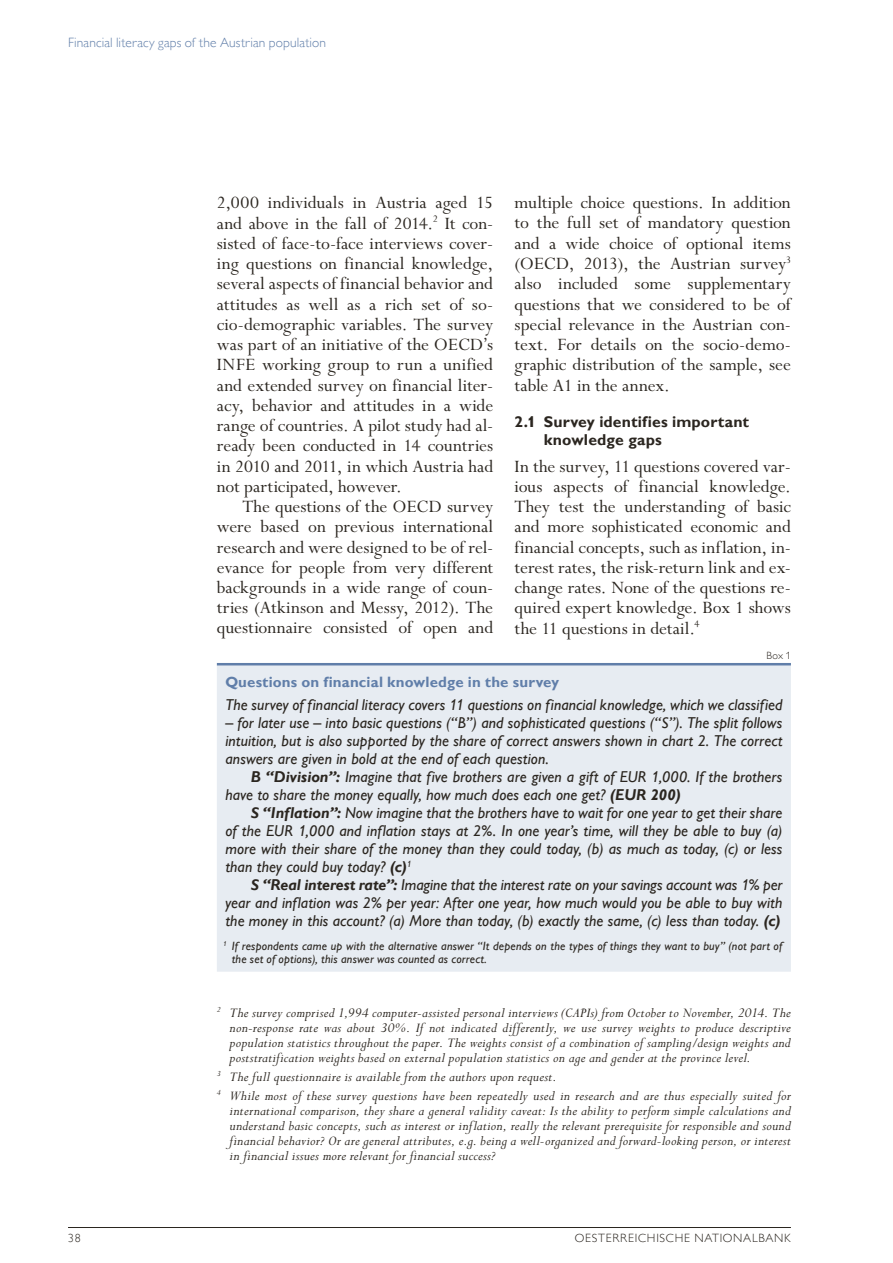
<style>
.page{position:relative;width:893px;height:1263px;background:#fff}
.page>*{position:absolute;margin:0;border:0;box-sizing:border-box;transform-origin:0 0}
.t1{font:19.5px/20.2px "Perpetua Std";color:#2b2620;text-align:justify}
.t2{font:italic 500 15.75px/18px "Gill Sans MT Pro";letter-spacing:.005em;color:#2b2620;text-align:justify}
.t3{font:700 15.75px/18.8px "Gill Sans MT Pro";letter-spacing:.005em;color:#2b2620}
.t4{font:italic 15px/15px "Perpetua Std";letter-spacing:.015em;color:#2b2620;text-align:justify}
.t5{font:700 15px "Gill Sans MT Pro";letter-spacing:.01em;color:#607ea9}
.t6{font:300 13.5px "Gill Sans MT Pro";letter-spacing:.01em;color:#607ea9}
.t7{font:italic 500 12px/12.8px "Gill Sans MT Pro";letter-spacing:.015em;color:#2b2620}
.t8{font:300 12px "Gill Sans MT Pro";letter-spacing:.06em;color:#2b2620}
.t9{font:300 10.5px "Gill Sans MT Pro";color:#2b2620}
.s1{font-weight:700}
</style>
<div class="page">
<hr style="left:68px;top:1227px;width:723px;height:1px;background:#2b2620">
<div style="left:217px;top:665px;width:574px;height:307px;background:#e7ecf2"></div>
<hr style="left:217px;top:663px;width:574px;height:2px;background:#607ea9">
<p class="t6" style="left:68px;top:35px;width:260px">Financial literacy gaps of the Austrian population</p>
<p class="t1" style="left:217px;top:193px;width:278px">2,000 individuals in Austria aged 15 and above in the fall of 2014.<sup>2</sup> It con&shy;sisted of face-to-face interviews cover&shy;ing questions on financial knowledge, several aspects of financial behavior and attitudes as well as a rich set of so&shy;cio-demographic variables. The survey was part of an initiative of the OECD’s INFE working group to run a unified and extended survey on financial liter&shy;acy, behavior and attitudes in a wide range of countries. A pilot study had al&shy;ready been conducted in 14 countries in 2010 and 2011, in which Austria had not participated, however.</p>
<p class="t1" style="left:217px;top:497px;width:278px;text-indent:26px">The questions of the OECD survey were based on previous international research and were designed to be of rel&shy;evance for people from very different backgrounds in a wide range of coun&shy;tries (Atkinson and Messy, 2012). The questionnaire consisted of open and</p>
<p class="t1" style="left:514px;top:193px;width:278px">multiple choice questions. In addition to the full set of mandatory question and a wide choice of optional items (OECD, 2013), the Austrian survey<sup>3 </sup>also included some supplementary questions that we considered to be of special relevance in the Austrian con&shy;text. For details on the socio-demo&shy;graphic distribution of the sample, see table A1 in the annex.</p>
<p class="t3" style="left:544px;top:412px;width:207px;text-indent:-29px">2.1 Survey identifies important knowledge gaps</p>
<p class="t1" style="left:514px;top:457px;width:278px">In the survey, 11 questions covered var&shy;ious aspects of financial knowledge.<br>They test the understanding of basic and more sophisticated economic and financial concepts, such as inflation, in&shy;terest rates, the risk-return link and ex&shy;change rates. None of the questions re&shy;quired expert knowledge. Box 1 shows the 11 questions in detail.<sup>4</sup></p>
<p class="t9" style="left:766px;top:649px;width:26px">Box 1</p>
<p class="t5" style="left:225px;top:672px;width:335px">Questions on financial knowledge in the survey</p>
<p class="t2" style="left:225px;top:696px;width:559px">The survey of financial literacy covers 11 questions on financial knowledge, which we classified</p>
<p class="t2" style="left:225px;top:714px;width:559px">– for later use – into basic questions (“B”) and sophisticated questions (“S”). The split follows intuition, but is also supported by the share of correct answers shown in chart 2. The correct answers are given in bold at the end of each question.</p>
<p class="t2" style="left:225px;top:768px;width:559px;text-indent:26px"><span class="s1">B “Division”:</span> Imagine that five brothers are given a gift of EUR 1,000. If the brothers have to share the money equally, how much does each one get? <span class="s1">(EUR 200)</span></p>
<p class="t2" style="left:225px;top:804px;width:559px;text-indent:26px"><span class="s1">S “Inflation”:</span> Now imagine that the brothers have to wait for one year to get their share of the EUR 1,000 and inflation stays at 2%. In one year’s time, will they be able to buy (a) more with their share of the money than they could today, (b) as much as today, (c) or less than they could buy today? <span class="s1">(c)</span><sup>1</sup></p>
<p class="t2" style="left:225px;top:876px;width:559px;text-indent:26px"><span class="s1">S “Real interest rate”:</span> Imagine that the interest rate on your savings account was 1% per year and inflation was 2% per year: After one year, how much would you be able to buy with the money in this account? (a) More than today, (b) exactly the same, (c) less than today. <span class="s1">(c)</span></p>
<p class="t7" style="left:232px;top:940px;width:552px;text-indent:-9px"><sup>1</sup> If respondents came up with the alternative answer “It depends on the types of things they want to buy” (not part of the set of options), this answer was counted as correct.</p>
<p class="t4" style="left:230px;top:1005px;width:563px;text-indent:-13px"><sup>2</sup> The survey comprised 1,994 computer-assisted personal interviews (CAPIs) from October to November, 2014. The non-response rate was about 30%. If not indicated differently, we use survey weights to produce descriptive population statistics throughout the paper. The weights consist of a combination of sampling/design weights and poststratification weights based on external population statistics on age and gender at the province level.</p>
<p class="t4" style="left:217px;top:1067px;width:576px;line-height:19.2px"><sup>3</sup> The full questionnaire is available from the authors upon request.<br><sup>4</sup> While most of these survey questions have been repeatedly used in research and are thus especially suited for</p>
<p class="t4" style="left:230px;top:1104px;width:563px">international comparison, they share a general validity caveat: Is the ability to perform simple calculations and understand basic concepts, such as interest or inflation, really the relevant prerequisite for responsible and sound financial behavior? Or are general attributes, e.g. being a well-organized and forward-looking person, or interest in financial issues more relevant for financial success?</p>
<p class="t8" style="left:68px;top:1231px;width:14px">38</p>
<p class="t8" style="left:575px;top:1231px;width:218px">OESTERREICHISCHE NATIONALBANK</p>
</div>
